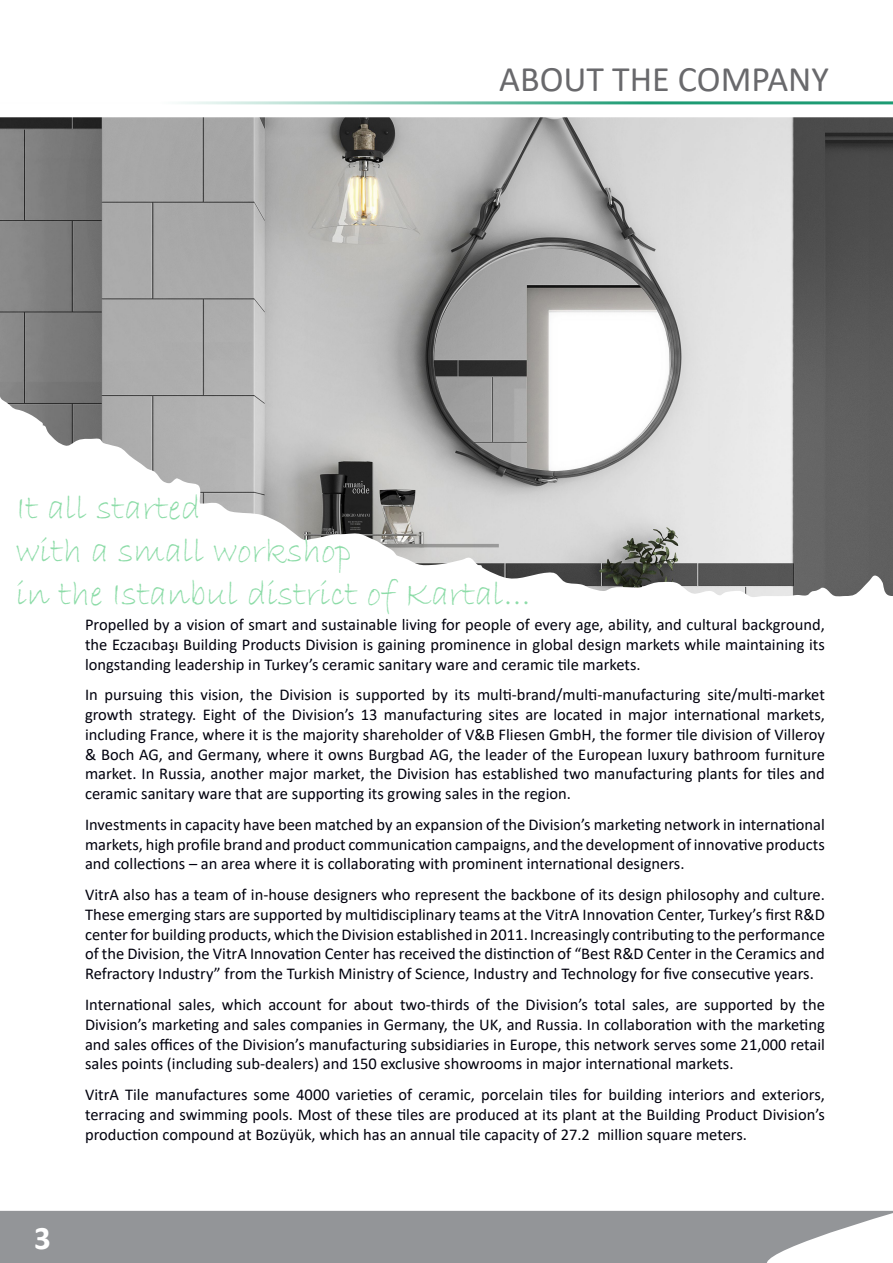
<style>
.page{position:relative;width:893px;height:1263px;background:#fff}
.page>*{position:absolute;margin:0;border:0;box-sizing:border-box;transform-origin:0 0}
.t1{font:36px "Bradley Hand ITC";color:#8ddca8}
.t2{font:36px "Calibri";color:#69696c}
.t3{font:700 33px "Calibri";color:#fff}
.t4{font:16.5px/19.8px "Calibri";color:#00010d;text-align:justify}
</style>
<div class="page">
<hr style="left:0;top:101px;width:893px;height:3px;background:#1d9b73">
<img style="left:0;top:117px;width:893px;height:480px">
<svg style="left:0;top:1211px;width:893px;height:52px;background:#9b9da0"></svg>
<p class="t2" style="left:499px;top:54px;width:331px">ABOUT THE COMPANY</p>
<p class="t1" style="left:16px;top:485px;width:186px">It all started</p>
<p class="t1" style="left:16px;top:528px;width:337px">with a small workshop</p>
<p class="t1" style="left:16px;top:571px;width:516px">in the Istanbul district of Kartal...</p>
<p class="t3" style="left:34px;top:1214px;width:18px">3</p>
<p class="t4" style="left:85px;top:614px;width:741px">Propelled by a vision of smart and sustainable living for people of every age, ability, and cultural background, the Eczacıbaşı Building Products Division is gaining prominence in global design markets while maintaining its longstanding leadership in Turkey’s ceramic sanitary ware and ceramic tile markets.</p>
<p class="t4" style="left:85px;top:684px;width:741px">In pursuing this vision, the Division is supported by its multi-brand/multi-manufacturing site/multi-market growth strategy. Eight of the Division’s 13 manufacturing sites are located in major international markets, including France, where it is the majority shareholder of V&amp;B Fliesen GmbH, the former tile division of Villeroy &amp; Boch AG, and Germany, where it owns Burgbad AG, the leader of the European luxury bathroom furniture market. In Russia, another major market, the Division has established two manufacturing plants for tiles and ceramic sanitary ware that are supporting its growing sales in the region.</p>
<p class="t4" style="left:85px;top:814px;width:741px">Investments in capacity have been matched by an expansion of the Division’s marketing network in international markets, high profile brand and product communication campaigns, and the development of innovative products and collections – an area where it is collaborating with prominent international designers.</p>
<p class="t4" style="left:85px;top:884px;width:741px">VitrA also has a team of in-house designers who represent the backbone of its design philosophy and culture.<br>These emerging stars are supported by multidisciplinary teams at the VitrA Innovation Center, Turkey’s first R&amp;D center for building products, which the Division established in 2011. Increasingly contributing to the performance of the Division, the VitrA Innovation Center has received the distinction of “Best R&amp;D Center in the Ceramics and Refractory Industry” from the Turkish Ministry of Science, Industry and Technology for five consecutive years.</p>
<p class="t4" style="left:85px;top:994px;width:741px">International sales, which account for about two-thirds of the Division’s total sales, are supported by the Division’s marketing and sales companies in Germany, the UK, and Russia. In collaboration with the marketing and sales offices of the Division’s manufacturing subsidiaries in Europe, this network serves some 21,000 retail sales points (including sub-dealers) and 150 exclusive showrooms in major international markets.</p>
<p class="t4" style="left:85px;top:1084px;width:741px">VitrA Tile manufactures some 4000 varieties of ceramic, porcelain tiles for building interiors and exteriors, terracing and swimming pools. Most of these tiles are produced at its plant at the Building Product Division’s production compound at Bozüyük, which has an annual tile capacity of 27.2 million square meters.</p>
</div>
